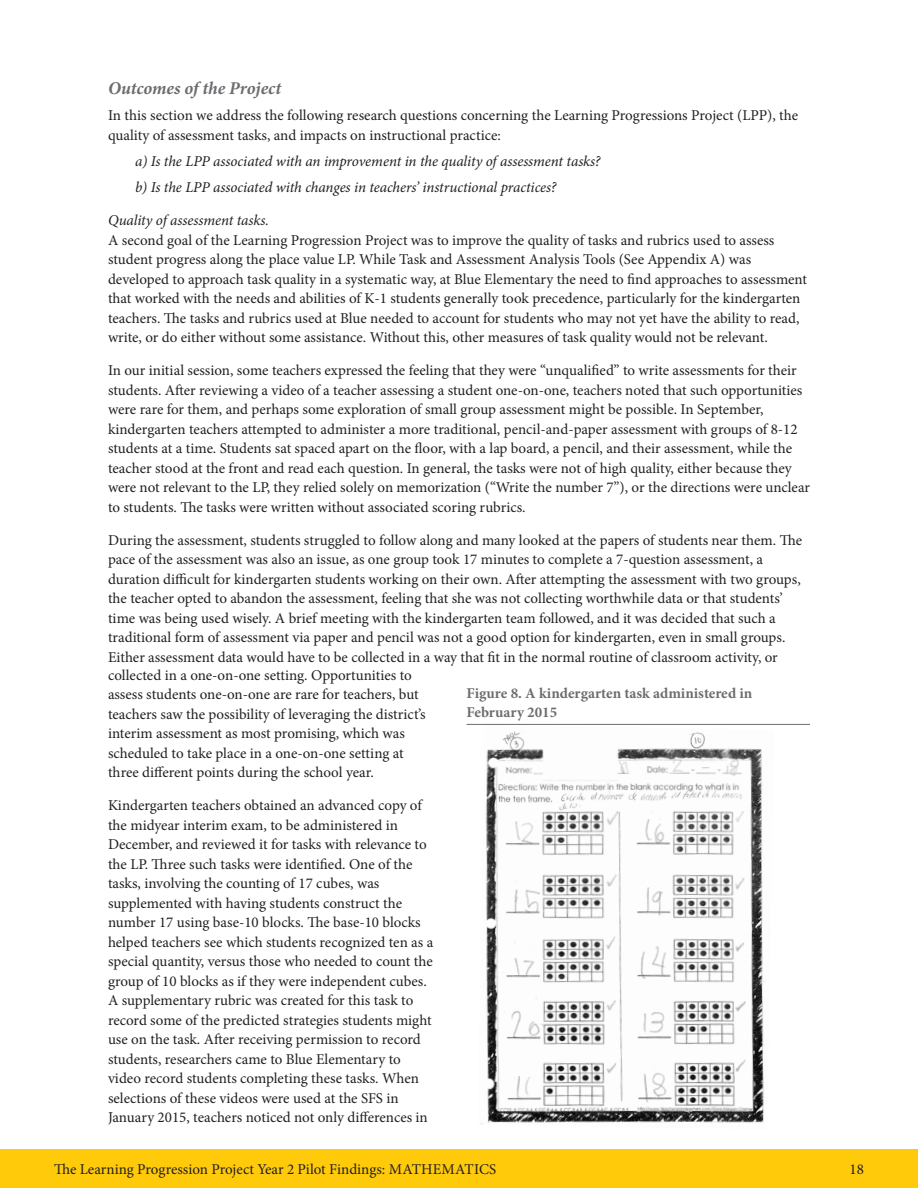
<style>
.page{position:relative;width:918px;height:1188px;background:#fff}
.page>*{position:absolute;margin:0;border:0;box-sizing:border-box;transform-origin:0 0}
.t1{font:italic 700 18px "Minion Pro";letter-spacing:-.005em;color:#6c6d70}
.t2{font:15px/19.5px "Minion Pro";color:#231f20}
.t3{font:italic 15px/26.2px "Minion Pro";letter-spacing:-.01em;color:#231f20}
.t4{font:700 15px/19.5px "Minion Pro";color:#6c6d70}
</style>
<div class="page">
<div style="left:0;top:1150px;width:918px;height:38px;background:#feca0a"></div>
<img style="left:481px;top:731px;width:284px;height:394px">
<hr style="left:467px;top:724px;width:343px;height:1px;background:#6c6d70">
<p class="t1" style="left:108px;top:76px;width:175px">Outcomes of the Project</p>
<p class="t2" style="left:108px;top:106px;width:692px">In this section we address the following research questions concerning the Learning Progressions Project (LPP), the quality of assessment tasks, and impacts on instructional practice:</p>
<p class="t3" style="left:135px;top:148px;width:467px">a) Is the LPP associated with an improvement in the quality of assessment tasks? b) Is the LPP associated with changes in teachers’ instructional practices?</p>
<p class="t3" style="left:108px;top:207px;width:163px">Quality of assessment tasks.</p>
<p class="t2" style="left:108px;top:230px;width:701px">A second goal of the Learning Progression Project was to improve the quality of tasks and rubrics used to assess student progress along the place value LP. While Task and Assessment Analysis Tools (See Appendix A) was developed to approach task quality in a systematic way, at Blue Elementary the need to find approaches to assessment that worked with the needs and abilities of K-1 students generally took precedence, particularly for the kindergarten teachers. The tasks and rubrics used at Blue needed to account for students who may not yet have the ability to read, write, or do either without some assistance. Without this, other measures of task quality would not be relevant.</p>
<p class="t2" style="left:108px;top:361px;width:704px">In our initial session, some teachers expressed the feeling that they were “unqualified” to write assessments for their students. After reviewing a video of a teacher assessing a student one-on-one, teachers noted that such opportunities were rare for them, and perhaps some exploration of small group assessment might be possible. In September, kindergarten teachers attempted to administer a more traditional, pencil-and-paper assessment with groups of 8-12 students at a time. Students sat spaced apart on the floor, with a lap board, a pencil, and their assessment, while the teacher stood at the front and read each question. In general, the tasks were not of high quality, either because they were not relevant to the LP, they relied solely on memorization (“Write the number 7”), or the directions were unclear to students. The tasks were written without associated scoring rubrics.</p>
<p class="t2" style="left:108px;top:530px;width:696px">During the assessment, students struggled to follow along and many looked at the papers of students near them. The pace of the assessment was also an issue, as one group took 17 minutes to complete a 7-question assessment, a duration difficult for kindergarten students working on their own. After attempting the assessment with two groups, the teacher opted to abandon the assessment, feeling that she was not collecting worthwhile data or that students’ time was being used wisely. A brief meeting with the kindergarten team followed, and it was decided that such a traditional form of assessment via paper and pencil was not a good option for kindergarten, even in small groups.<br>Either assessment data would have to be collected in a way that fit in the normal routine of classroom activity, or</p>
<p class="t2" style="left:108px;top:665px;width:319px">collected in a one-on-one setting. Opportunities to assess students one-on-one are rare for teachers, but teachers saw the possibility of leveraging the district’s interim assessment as most promising, which was scheduled to take place in a one-on-one setting at three different points during the school year.</p>
<p class="t2" style="left:108px;top:796px;width:327px">Kindergarten teachers obtained an advanced copy of the midyear interim exam, to be administered in December, and reviewed it for tasks with relevance to the LP. Three such tasks were identified. One of the tasks, involving the counting of 17 cubes, was supplemented with having students construct the number 17 using base-10 blocks. The base-10 blocks helped teachers see which students recognized ten as a special quantity, versus those who needed to count the group of 10 blocks as if they were independent cubes.<br>A supplementary rubric was created for this task to record some of the predicted strategies students might use on the task. After receiving permission to record students, researchers came to Blue Elementary to video record students completing these tasks. When selections of these videos were used at the SFS in January 2015, teachers noticed not only differences in</p>
<p class="t4" style="left:467px;top:683px;width:287px">Figure 8. A kindergarten task administered in<br>February 2015</p>
<p class="t2" style="left:54px;top:1160px;width:444px">The Learning Progression Project Year 2 Pilot Findings: MATHEMATICS</p>
<p class="t2" style="left:850px;top:1160px;width:16px">1 84</p>
</div>
